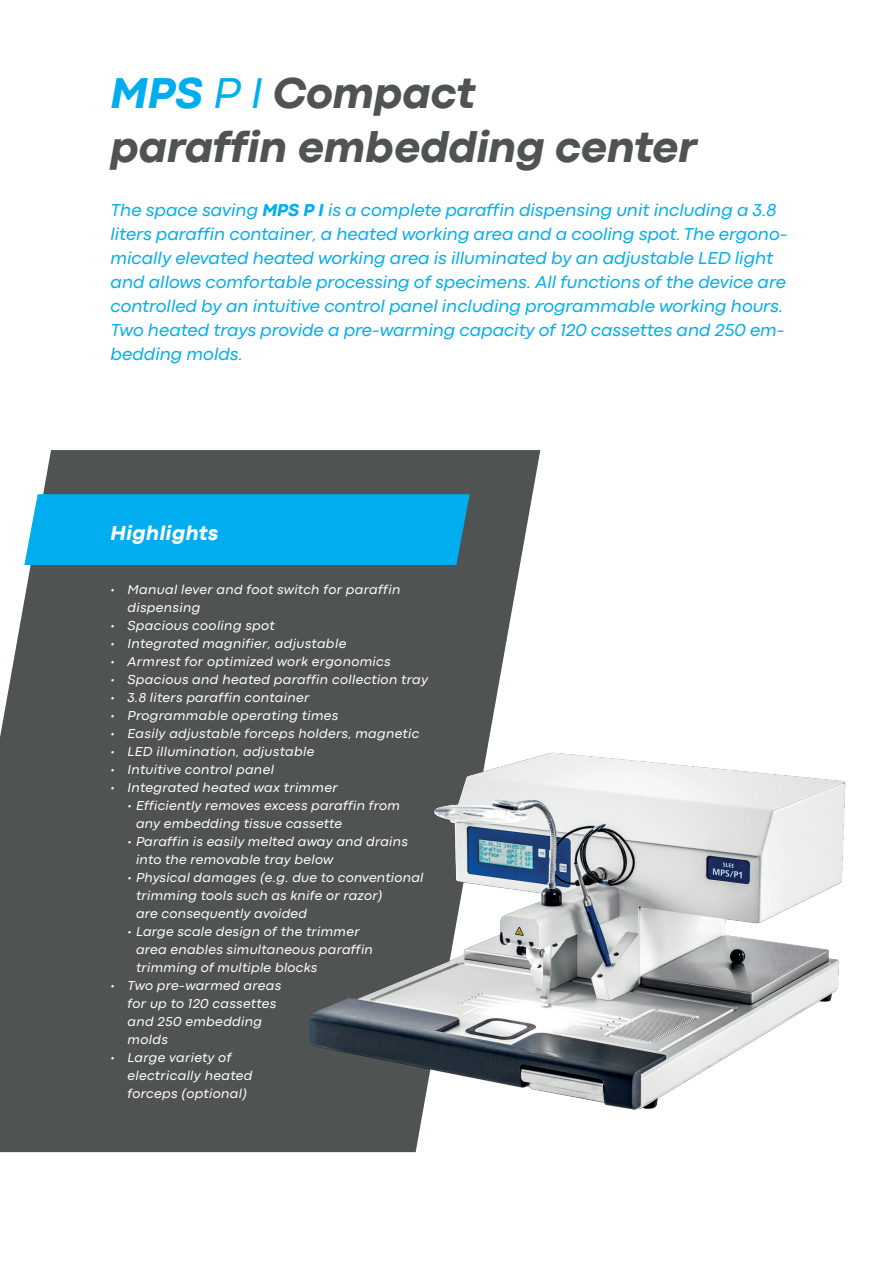
<style>
.page{position:relative;width:893px;height:1263px;background:#fff}
.page>*{position:absolute;margin:0;border:0;box-sizing:border-box;transform-origin:0 0}
.t1{font:italic 800 45px/54px "Codec Pro";color:#4f5351}
.t2{font:italic 800 21px "Codec Pro";letter-spacing:.025em;color:#fff}
.t3{font:italic 18px/24px "Codec Pro";color:#00aeef}
.t4{font:italic 13.5px/18px "Codec Pro";letter-spacing:.02em;color:#fff}
.s1{color:#00aeef}
.s2{font-weight:400;color:#00aeef}
.s3{font-weight:800}
</style>
<div class="page">
<div style="left:0;top:450px;width:540px;height:702px;background:#4f5351"></div>
<div style="left:24px;top:494px;width:446px;height:71px;background:#00aeef"></div>
<img style="left:277px;top:722px;width:569px;height:417px">
<h1 class="t1" style="left:111px;top:63px;width:588px"><span class="s1">MPS</span> <span class="s2">P I</span> Compact<br>paraffin embedding center</h1>
<p class="t3" style="left:111px;top:197px;width:678px">The space saving <span class="s3">MPS P I</span> is a complete paraffin dispensing unit including a 3.8 liters paraffin container, a heated working area and a cooling spot. The ergono&shy;mically elevated heated working area is illuminated by an adjustable LED light and allows comfortable processing of specimens. All functions of the device are controlled by an intuitive control panel including programmable working hours.<br>Two heated trays provide a pre-warming capacity of 120 cassettes and 250 em&shy;bedding molds.</p>
<h2 class="t2" style="left:111px;top:518px;width:109px">Highlights</h2>
<p class="t4" style="left:128px;top:580px;width:274px;text-indent:-17px">• Manual lever and foot switch for paraffin dispensing</p>
<p class="t4" style="left:111px;top:616px;width:166px">• Spacious cooling spot</p>
<p class="t4" style="left:111px;top:634px;width:237px">• Integrated magnifier, adjustable</p>
<p class="t4" style="left:111px;top:652px;width:282px">• Armrest for optimized work ergonomics</p>
<p class="t4" style="left:111px;top:670px;width:319px">• Spacious and heated paraffin collection tray</p>
<p class="t4" style="left:111px;top:688px;width:200px">• 3.8 liters paraffin container</p>
<p class="t4" style="left:111px;top:706px;width:229px">• Programmable operating times</p>
<p class="t4" style="left:111px;top:724px;width:310px">• Easily adjustable forceps holders, magnetic</p>
<p class="t4" style="left:111px;top:742px;width:205px">• LED illumination, adjustable</p>
<p class="t4" style="left:111px;top:760px;width:165px">• Intuitive control panel</p>
<p class="t4" style="left:111px;top:778px;width:229px">• Integrated heated wax trimmer</p>
<p class="t4" style="left:136px;top:796px;width:265px;text-indent:-9px">• Efficiently removes excess paraffin from any embedding tissue cassette</p>
<p class="t4" style="left:136px;top:832px;width:273px;text-indent:-9px">• Paraffin is easily melted away and drains into the removable tray below</p>
<p class="t4" style="left:136px;top:868px;width:289px;text-indent:-9px">• Physical damages (e.g. due to conventional trimming tools such as knife or razor)<br>are consequently avoided</p>
<p class="t4" style="left:136px;top:922px;width:238px;text-indent:-9px">• Large scale design of the trimmer area enables simultaneous paraffin trimming of multiple blocks</p>
<p class="t4" style="left:128px;top:976px;width:155px;text-indent:-17px">• Two pre-warmed areas for up to 120 cassettes and 250 embedding molds</p>
<p class="t4" style="left:128px;top:1048px;width:126px;text-indent:-17px">• Large variety of electrically heated forceps (optional)</p>
</div>
